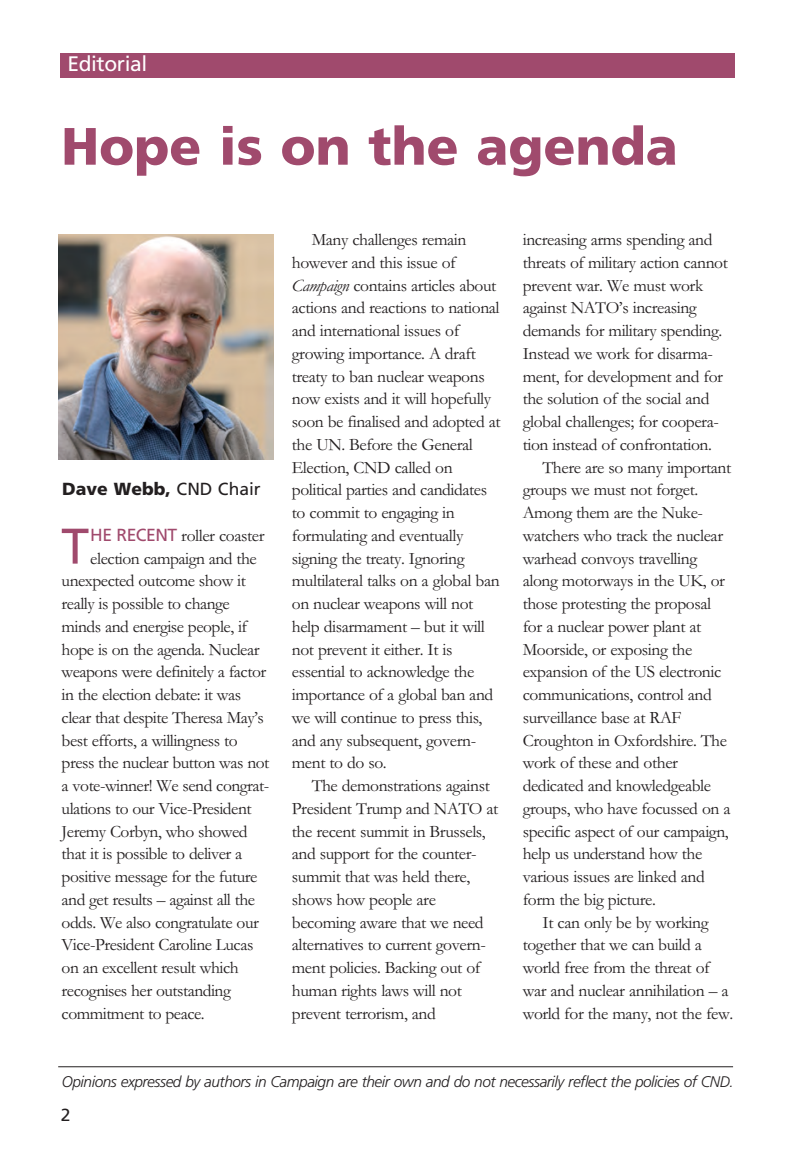
<style>
.page{position:relative;width:794px;height:1166px;background:#fff}
.page>*{position:absolute;margin:0;border:0;box-sizing:border-box;transform-origin:0 0}
.t1{font:900 52.5px "Frutiger";color:#a04a6d}
.t2{font:50.05px "Frutiger";color:#a04a6d}
.t3{font:21px "Frutiger";letter-spacing:-.015em;color:#fff}
.t4{font:17.5px/22.8px "Garamond";letter-spacing:-.025em;color:#231f20}
.t5{font:900 17.5px "Frutiger";color:#231f20}
.t6{font:17.5px "Frutiger";color:#231f20}
.t7{font:italic 300 15.4px "Frutiger";letter-spacing:-.03em;color:#231f20}
.s1{font-weight:400}
.s2{font-family:"Frutiger";color:#a04a6d}
.s3{font-style:italic}
</style>
<div class="page">
<div style="left:61px;top:53px;width:674px;height:25px;background:#a04a6d"></div>
<img style="left:58px;top:234px;width:216px;height:226px">
<hr style="left:58px;top:1066px;width:675px;height:1px;background:#231f20">
<p class="t3" style="left:67px;top:55px;width:82px">Editorial</p>
<h1 class="t1" style="left:61px;top:125px;width:618px">Hope is on the agenda</h1>
<p class="t5" style="left:62px;top:482px;width:200px">Dave Webb, <span class="s1">CND Chair</span></p>
<h2 class="t2" style="left:61px;top:526px;width:29px">T</h2>
<p class="t4" style="left:90px;top:523px;width:176px"><span class="s2">HE RECENT</span> roller coaster</p>
<p class="t4" style="left:90px;top:546px;width:168px">election campaign and the</p>
<p class="t4" style="left:62px;top:569px;width:186px">unexpected outcome show it</p>
<p class="t4" style="left:62px;top:592px;width:170px">really is possible to change</p>
<p class="t4" style="left:62px;top:614px;width:187px">minds and energise people, if</p>
<p class="t4" style="left:62px;top:637px;width:199px">hope is on the agenda. Nuclear</p>
<p class="t4" style="left:62px;top:660px;width:206px">weapons were definitely a factor</p>
<p class="t4" style="left:62px;top:683px;width:181px">in the election debate: it was</p>
<p class="t4" style="left:62px;top:705px;width:204px">clear that despite Theresa May’s</p>
<p class="t4" style="left:62px;top:728px;width:177px">best efforts, a willingness to</p>
<p class="t4" style="left:62px;top:751px;width:209px">press the nuclear button was not</p>
<p class="t4" style="left:62px;top:774px;width:209px">a vote-winner! We send congrat -</p>
<p class="t4" style="left:62px;top:796px;width:191px">u lations to our Vice-President</p>
<p class="t4" style="left:62px;top:819px;width:187px">Jeremy Corbyn, who showed</p>
<p class="t4" style="left:62px;top:842px;width:182px">that it is possible to deliver a</p>
<p class="t4" style="left:62px;top:865px;width:197px">positive message for the future</p>
<p class="t4" style="left:62px;top:887px;width:195px">and get results – against all the</p>
<p class="t4" style="left:62px;top:910px;width:199px">odds. We also congratu late our</p>
<p class="t4" style="left:62px;top:933px;width:193px">Vice-President Caroline Lucas</p>
<p class="t4" style="left:62px;top:956px;width:179px">on an excellent result which</p>
<p class="t4" style="left:62px;top:978px;width:171px">recognises her outstanding</p>
<p class="t4" style="left:62px;top:1001px;width:145px">commitment to peace.</p>
<p class="t4" style="left:292px;top:228px;width:210px;text-indent:20px">Many challenges remain however and this issue of<br><span class="s3">Campaign</span> contains articles about actions and reactions to national and international issues of growing importance. A draft treaty to ban nuclear weapons now exists and it will hopefully soon be finalised and adopted at the UN. Before the General<br>Election, CND called on political parties and candidates to commit to engaging in formulating and eventually signing the treaty. Ignoring multilateral talks on a global ban on nuclear weapons will not help disarmament – but it will not prevent it either. It is essential to acknowledge the importance of a global ban and we will continue to press this, and any subsequent, govern - ment to do so.</p>
<p class="t4" style="left:292px;top:774px;width:208px;text-indent:20px">The demonstrations against<br>President Trump and NATO at the recent summit in Brussels, and support for the counter&shy;summit that was held there, shows how people are becoming aware that we need alternatives to current govern - ment policies. Backing out of human rights laws will not prevent terrorism, and</p>
<p class="t4" style="left:523px;top:228px;width:191px">increasing arms spending and</p>
<p class="t4" style="left:523px;top:250px;width:207px">threats of military action cannot</p>
<p class="t4" style="left:523px;top:273px;width:182px">prevent war. We must work</p>
<p class="t4" style="left:523px;top:296px;width:175px">against NATO’s increasing</p>
<p class="t4" style="left:523px;top:319px;width:201px">demands for military spending.</p>
<p class="t4" style="left:523px;top:341px;width:192px">Instead we work for disarma -</p>
<p class="t4" style="left:523px;top:364px;width:202px">ment, for development and for</p>
<p class="t4" style="left:523px;top:387px;width:188px">the solution of the social and</p>
<p class="t4" style="left:523px;top:410px;width:198px">global challenges; for coopera -</p>
<p class="t4" style="left:523px;top:432px;width:191px">tion instead of confrontation.</p>
<p class="t4" style="left:542px;top:455px;width:190px">There are so many important</p>
<p class="t4" style="left:523px;top:478px;width:177px">groups we must not forget.</p>
<p class="t4" style="left:523px;top:501px;width:182px">Among them are the Nuke -</p>
<p class="t4" style="left:523px;top:523px;width:202px">watchers who track the nuclear</p>
<p class="t4" style="left:523px;top:546px;width:176px">warhead convoys travelling</p>
<p class="t4" style="left:523px;top:569px;width:204px">along motorways in the UK, or</p>
<p class="t4" style="left:523px;top:592px;width:190px">those protesting the proposal</p>
<p class="t4" style="left:523px;top:614px;width:180px">for a nuclear power plant at</p>
<p class="t4" style="left:523px;top:637px;width:171px">Moorside, or exposing the</p>
<p class="t4" style="left:523px;top:660px;width:200px">expansion of the US electronic</p>
<p class="t4" style="left:523px;top:683px;width:191px">communications, control and</p>
<p class="t4" style="left:523px;top:705px;width:160px">surveillance base at RAF</p>
<p class="t4" style="left:523px;top:728px;width:206px">Croughton in Oxfordshire. The</p>
<p class="t4" style="left:523px;top:751px;width:157px">work of these and other</p>
<p class="t4" style="left:523px;top:774px;width:190px">dedicated and knowledgeable</p>
<p class="t4" style="left:523px;top:796px;width:209px">groups, who have focussed on a</p>
<p class="t4" style="left:523px;top:819px;width:207px">specific aspect of our campaign,</p>
<p class="t4" style="left:523px;top:842px;width:181px">help us understand how the</p>
<p class="t4" style="left:523px;top:865px;width:184px">various issues are linked and</p>
<p class="t4" style="left:523px;top:887px;width:135px">form the big picture.</p>
<p class="t4" style="left:542px;top:910px;width:167px">It can only be by working</p>
<p class="t4" style="left:523px;top:933px;width:181px">together that we can build a</p>
<p class="t4" style="left:523px;top:956px;width:189px">world free from the threat of</p>
<p class="t4" style="left:523px;top:978px;width:207px">war and nuclear annihilation – a</p>
<p class="t4" style="left:523px;top:1001px;width:212px">world for the many, not the few.</p>
<p class="t7" style="left:62px;top:1075px;width:673px">Opinions expressed by authors in Campaign are their own and do not necessarily reflect the policies of CND.</p>
<p class="t6" style="left:61px;top:1108px;width:11px">2</p>
</div>
